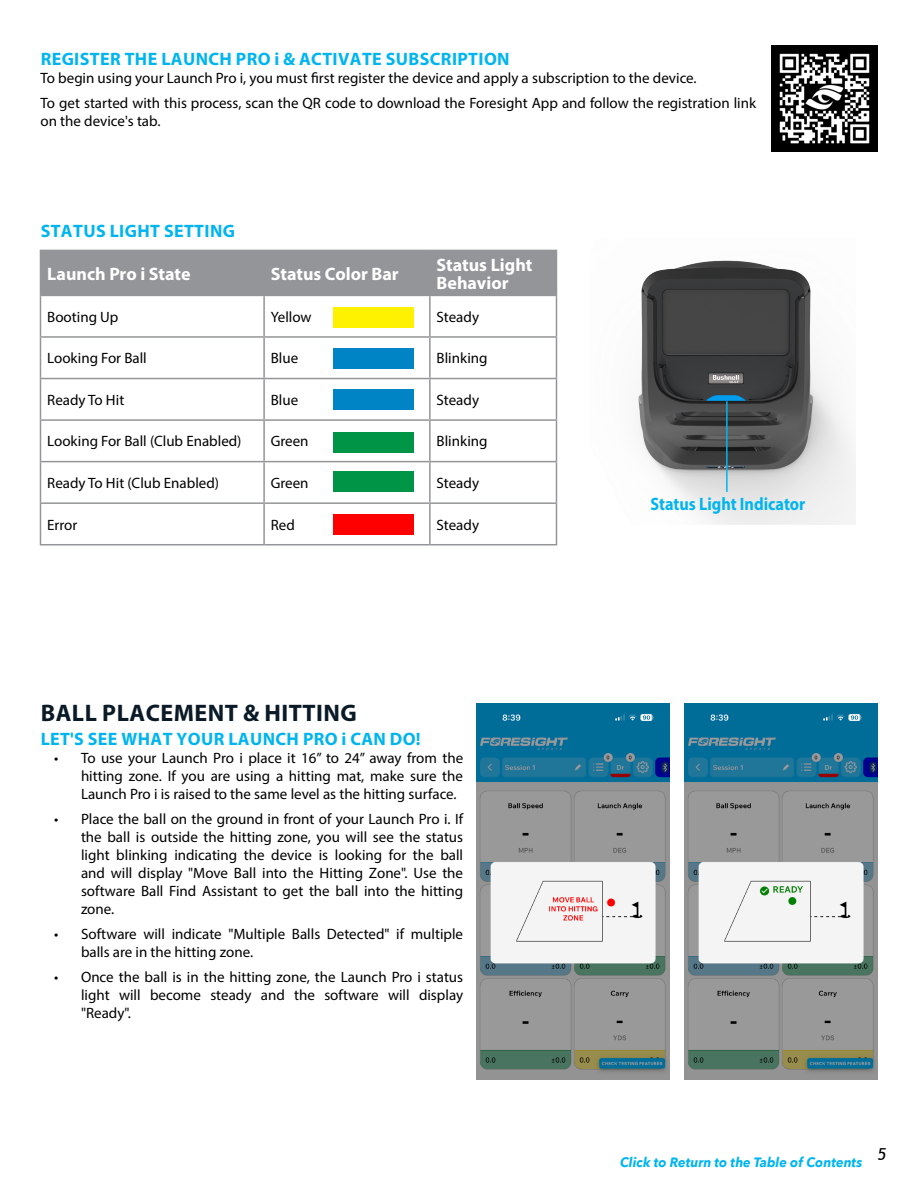
<style>
.page{position:relative;width:918px;height:1188px;background:#fff}
.page>*{position:absolute;margin:0;border:0;box-sizing:border-box;transform-origin:0 0}
.t1{font:700 24px "Myriad Pro";letter-spacing:.02em;color:#0b1a27}
.t2{font:700 18px "Myriad Pro";letter-spacing:.02em;color:#00b5ef}
.t3{font:700 18px/18px "Myriad Pro";color:#fff}
.t4{font:700 18px "Myriad Pro";color:#00b5ef;scale:.9 1}
.t5{font:italic 16.5px "Trebuchet MS";color:#000}
.t6{font:15px/18px "Myriad Pro";color:#000;text-align:justify}
.t7{font:italic 700 13.5px "Avenir Next";color:#00b5ef;scale:.96 1}
</style>
<div class="page">
<div style="left:41px;top:251px;width:515px;height:44px;background:#939598"></div>
<hr style="left:40px;top:250px;width:224px;height:1px;background:#939598">
<hr style="left:40px;top:251px;width:1px;height:44px;background:#939598">
<hr style="left:264px;top:250px;width:166px;height:1px;background:#939598">
<hr style="left:263px;top:251px;width:2px;height:44px;background:#939598">
<hr style="left:430px;top:250px;width:127px;height:1px;background:#939598">
<hr style="left:429px;top:251px;width:2px;height:44px;background:#939598">
<hr style="left:556px;top:251px;width:1px;height:44px;background:#939598">
<hr style="left:40px;top:295px;width:224px;height:1px;background:#939598">
<hr style="left:40px;top:296px;width:1px;height:40px;background:#939598">
<hr style="left:264px;top:295px;width:166px;height:1px;background:#939598">
<hr style="left:263px;top:296px;width:2px;height:40px;background:#939598">
<hr style="left:430px;top:295px;width:127px;height:1px;background:#939598">
<hr style="left:429px;top:296px;width:2px;height:40px;background:#939598">
<hr style="left:556px;top:296px;width:1px;height:40px;background:#939598">
<hr style="left:40px;top:336px;width:224px;height:2px;background:#939598">
<hr style="left:40px;top:338px;width:1px;height:40px;background:#939598">
<hr style="left:264px;top:336px;width:166px;height:2px;background:#939598">
<hr style="left:263px;top:338px;width:2px;height:40px;background:#939598">
<hr style="left:430px;top:336px;width:127px;height:2px;background:#939598">
<hr style="left:429px;top:338px;width:2px;height:40px;background:#939598">
<hr style="left:556px;top:338px;width:1px;height:40px;background:#939598">
<hr style="left:40px;top:378px;width:224px;height:1px;background:#939598">
<hr style="left:40px;top:379px;width:1px;height:40px;background:#939598">
<hr style="left:264px;top:378px;width:166px;height:1px;background:#939598">
<hr style="left:263px;top:379px;width:2px;height:40px;background:#939598">
<hr style="left:430px;top:378px;width:127px;height:1px;background:#939598">
<hr style="left:429px;top:379px;width:2px;height:40px;background:#939598">
<hr style="left:556px;top:379px;width:1px;height:40px;background:#939598">
<hr style="left:40px;top:419px;width:224px;height:2px;background:#939598">
<hr style="left:40px;top:421px;width:1px;height:40px;background:#939598">
<hr style="left:264px;top:419px;width:166px;height:2px;background:#939598">
<hr style="left:263px;top:421px;width:2px;height:40px;background:#939598">
<hr style="left:430px;top:419px;width:127px;height:2px;background:#939598">
<hr style="left:429px;top:421px;width:2px;height:40px;background:#939598">
<hr style="left:556px;top:421px;width:1px;height:40px;background:#939598">
<hr style="left:40px;top:461px;width:224px;height:1px;background:#939598">
<hr style="left:40px;top:462px;width:1px;height:40px;background:#939598">
<hr style="left:264px;top:461px;width:166px;height:1px;background:#939598">
<hr style="left:263px;top:462px;width:2px;height:40px;background:#939598">
<hr style="left:430px;top:461px;width:127px;height:1px;background:#939598">
<hr style="left:429px;top:462px;width:2px;height:40px;background:#939598">
<hr style="left:556px;top:462px;width:1px;height:40px;background:#939598">
<hr style="left:40px;top:502px;width:224px;height:2px;background:#939598">
<hr style="left:40px;top:504px;width:1px;height:40px;background:#939598">
<hr style="left:264px;top:502px;width:166px;height:2px;background:#939598">
<hr style="left:263px;top:504px;width:2px;height:40px;background:#939598">
<hr style="left:430px;top:502px;width:127px;height:2px;background:#939598">
<hr style="left:429px;top:504px;width:2px;height:40px;background:#939598">
<hr style="left:556px;top:504px;width:1px;height:40px;background:#939598">
<hr style="left:40px;top:544px;width:224px;height:1px;background:#939598">
<hr style="left:264px;top:544px;width:166px;height:1px;background:#939598">
<hr style="left:430px;top:544px;width:127px;height:1px;background:#939598">
<div style="left:333px;top:307px;width:81px;height:21px;background:#fff200"></div>
<div style="left:333px;top:390px;width:81px;height:20px;background:#0084c6"></div>
<div style="left:333px;top:349px;width:81px;height:20px;background:#0084c6"></div>
<div style="left:333px;top:433px;width:81px;height:20px;background:#009447"></div>
<div style="left:333px;top:472px;width:81px;height:20px;background:#009447"></div>
<div style="left:333px;top:515px;width:81px;height:20px;background:#f00"></div>
<img style="left:638px;top:260px;width:217px;height:265px">
<img style="left:684px;top:703px;width:194px;height:376px">
<img style="left:477px;top:703px;width:193px;height:376px">
<hr style="left:726px;top:401px;width:2px;height:91px;background:#00b5ef">
<img style="left:772px;top:46px;width:105px;height:105px">
<p class="t2" style="left:41px;top:48px;width:471px">REGISTER THE LAUNCH PRO i &amp; ACTIVATE SUBSCRIPTION</p>
<p class="t6" style="left:40px;top:66px;width:717px;line-height:24.8px">To begin using your Launch Pro i, you must first register the device and apply a subscription to the device.<br>To get started with this process, scan the QR code to download the Foresight App and follow the registration link</p>
<p class="t6" style="left:40px;top:112px;width:121px">on the device's tab.</p>
<p class="t2" style="left:41px;top:219px;width:196px">STATUS LIGHT SETTING</p>
<p class="t3" style="left:47px;top:264px;width:145px">Launch Pro i State</p>
<p class="t3" style="left:271px;top:264px;width:129px">Status Color Bar</p>
<p class="t3" style="left:437px;top:255px;width:97px">Status Light<br>Behavior</p>
<p class="t6" style="left:47px;top:308px;width:73px">Booting Up</p>
<p class="t6" style="left:271px;top:308px;width:42px">Yellow</p>
<p class="t6" style="left:437px;top:308px;width:44px">Steady</p>
<p class="t6" style="left:47px;top:349px;width:101px">Looking For Ball</p>
<p class="t6" style="left:271px;top:349px;width:29px">Blue</p>
<p class="t6" style="left:437px;top:349px;width:53px">Blinking</p>
<p class="t6" style="left:47px;top:391px;width:79px">Ready To Hit</p>
<p class="t6" style="left:271px;top:391px;width:29px">Blue</p>
<p class="t6" style="left:437px;top:391px;width:44px">Steady</p>
<p class="t6" style="left:47px;top:432px;width:196px">Looking For Ball (Club Enabled)</p>
<p class="t6" style="left:271px;top:432px;width:39px">Green</p>
<p class="t6" style="left:437px;top:432px;width:53px">Blinking</p>
<p class="t6" style="left:47px;top:474px;width:173px">Ready To Hit (Club Enabled)</p>
<p class="t6" style="left:271px;top:474px;width:39px">Green</p>
<p class="t6" style="left:437px;top:474px;width:44px">Steady</p>
<p class="t6" style="left:47px;top:515px;width:32px">Error</p>
<p class="t6" style="left:271px;top:515px;width:26px">Red</p>
<p class="t6" style="left:437px;top:515px;width:44px">Steady</p>
<p class="t4" style="left:650px;top:492px;width:174px">Status Light Indicator</p>
<h1 class="t1" style="left:41px;top:697px;width:318px">BALL PLACEMENT &amp; HITTING</h1>
<p class="t2" style="left:41px;top:728px;width:382px">LET'S SEE WHAT YOUR LAUNCH PRO i CAN DO!</p>
<p class="t6" style="left:81px;top:749px;width:384px;text-indent:-27px">• To use your Launch Pro i place it 16” to 24” away from the hitting zone. If you are using a hitting mat, make sure the Launch Pro i is raised to the same level as the hitting surface.</p>
<p class="t6" style="left:81px;top:810px;width:384px;text-indent:-27px">• Place the ball on the ground in front of your Launch Pro i. If the ball is outside the hitting zone, you will see the status light blinking indicating the device is looking for the ball and will display "Move Ball into the Hitting Zone". Use the software Ball Find Assistant to get the ball into the hitting zone.</p>
<p class="t6" style="left:81px;top:925px;width:384px;text-indent:-27px">• Software will indicate "Multiple Balls Detected" if multiple balls are in the hitting zone.</p>
<p class="t6" style="left:81px;top:967px;width:384px;text-indent:-27px">• Once the ball is in the hitting zone, the Launch Pro i status light will become steady and the software will display "Ready".</p>
<p class="t7" style="left:620px;top:1151px;width:254px">Click to Return to the Table of Contents</p>
<p class="t5" style="left:878px;top:1144px;width:10px">5</p>
</div>
